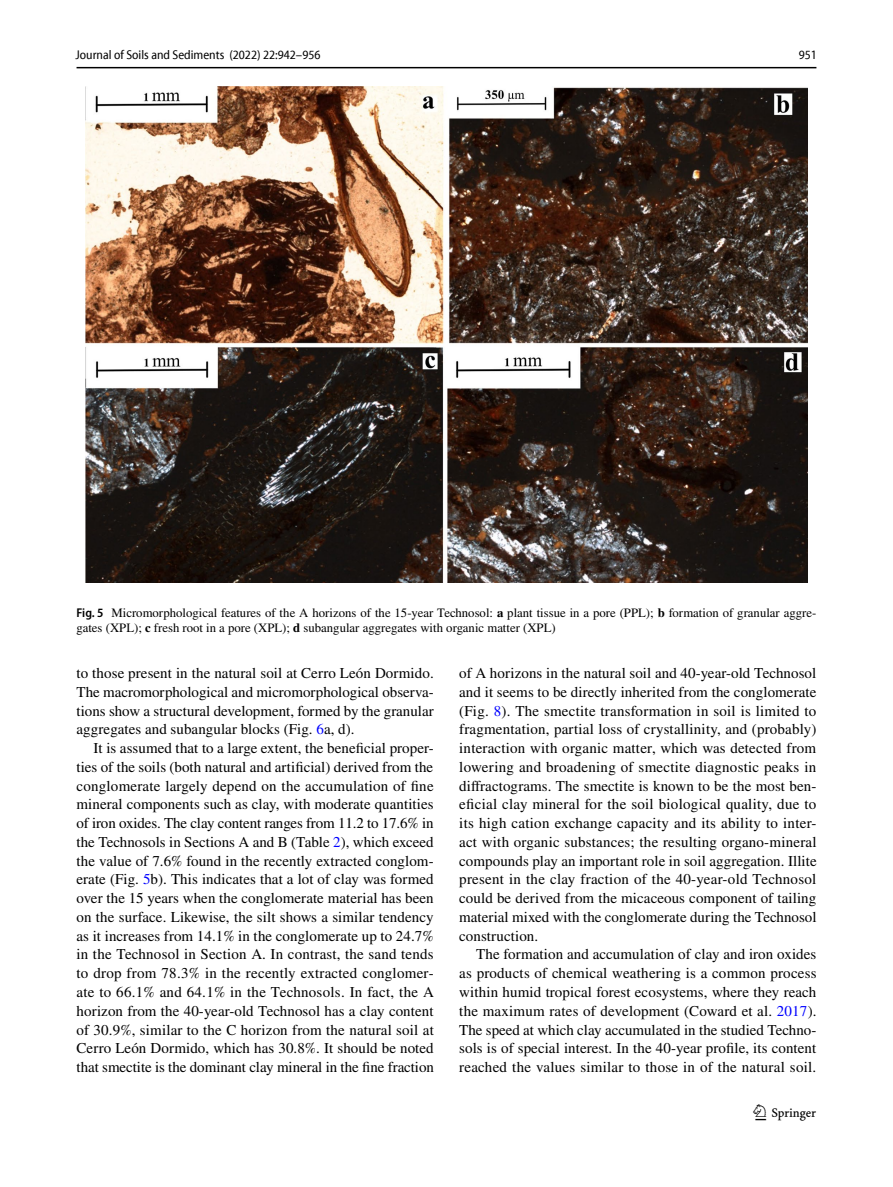
<style>
.page{position:relative;width:893px;height:1187px;background:#fff}
.page>*{position:absolute;margin:0;border:0;box-sizing:border-box;transform-origin:0 0}
.t1{font:22.5px "Springnew Regular 3";color:#000}
.t2{font:15px/18.8px "STIX";letter-spacing:.005em;color:#000;text-align:justify}
.t3{font:12.75px/15px "STIX";color:#000}
.t4{font:semi-condensed 12.75px "Myriad Pro Unic";color:#000}
.s1{font-family:"Myriad Pro";font-weight:600;font-stretch:semi-condensed}
.s2{font-weight:700}
.s3{color:#00f}
</style>
<div class="page">
<hr style="left:77px;top:67px;width:739px;height:1px;background:#000">
<img style="left:85px;top:87px;width:723px;height:495px">
<p class="t4" style="left:76px;top:50px;width:246px">Journal of Soils and Sediments (2022) 22:942–956</p>
<p class="t4" style="left:799px;top:50px;width:20px">951</p>
<p class="t3" style="left:77px;top:606px;width:741px"><span class="s1">Fig. 5</span> Micromorphological features of the A horizons of the 15-year Technosol: <span class="s2">a</span> plant tissue in a pore (PPL); <span class="s2">b</span> formation of granular aggre&shy;gates (XPL); <span class="s2">c</span> fresh root in a pore (XPL); <span class="s2">d</span> subangular aggregates with organic matter (XPL)</p>
<p class="t2" style="left:77px;top:664px;width:359px">to those present in the natural soil at Cerro León Dormido.<br>The macromorphological and micromorphological observa&shy;tions show a structural development, formed by the granular aggregates and subangular blocks (Fig. <span class="s3">6</span>a, d).</p>
<p class="t2" style="left:77px;top:739px;width:359px;text-indent:17px">It is assumed that to a large extent, the beneficial proper&shy;ties of the soils (both natural and artificial) derived from the conglomerate largely depend on the accumulation of fine mineral components such as clay, with moderate quantities of iron oxides. The clay content ranges from 11.2 to 17.6% in the Technosols in Sections A and B (Table <span class="s3">2</span>), which exceed the value of 7.6% found in the recently extracted conglom&shy;erate (Fig. <span class="s3">5</span>b). This indicates that a lot of clay was formed over the 15 years when the conglomerate material has been on the surface. Likewise, the silt shows a similar tendency as it increases from 14.1% in the conglomerate up to 24.7% in the Technosol in Section A. In contrast, the sand tends to drop from 78.3% in the recently extracted conglomer&shy;ate to 66.1% and 64.1% in the Technosols. In fact, the A horizon from the 40-year-old Technosol has a clay content of 30.9%, similar to the C horizon from the natural soil at Cerro León Dormido, which has 30.8%. It should be noted that smectite is the dominant clay mineral in the fine fraction</p>
<p class="t2" style="left:459px;top:664px;width:359px">of A horizons in the natural soil and 40-year-old Technosol and it seems to be directly inherited from the conglomerate (Fig. <span class="s3">8</span>). The smectite transformation in soil is limited to fragmentation, partial loss of crystallinity, and (probably) interaction with organic matter, which was detected from lowering and broadening of smectite diagnostic peaks in diffractograms. The smectite is known to be the most ben&shy;eficial clay mineral for the soil biological quality, due to its high cation exchange capacity and its ability to inter&shy;act with organic substances; the resulting organo-mineral compounds play an important role in soil aggregation. Illite present in the clay fraction of the 40-year-old Technosol could be derived from the micaceous component of tailing material mixed with the conglomerate during the Technosol construction.</p>
<p class="t2" style="left:459px;top:946px;width:359px;text-indent:17px">The formation and accumulation of clay and iron oxides as products of chemical weathering is a common process within humid tropical forest ecosystems, where they reach the maximum rates of development (Coward et al. <span class="s3">2017</span>).<br>The speed at which clay accumulated in the studied Techno&shy;sols is of special interest. In the 40-year profile, its content reached the values similar to those in of the natural soil.</p>
<h1 class="t1" style="left:755px;top:1104px;width:62px">1 3</h1>
</div>
